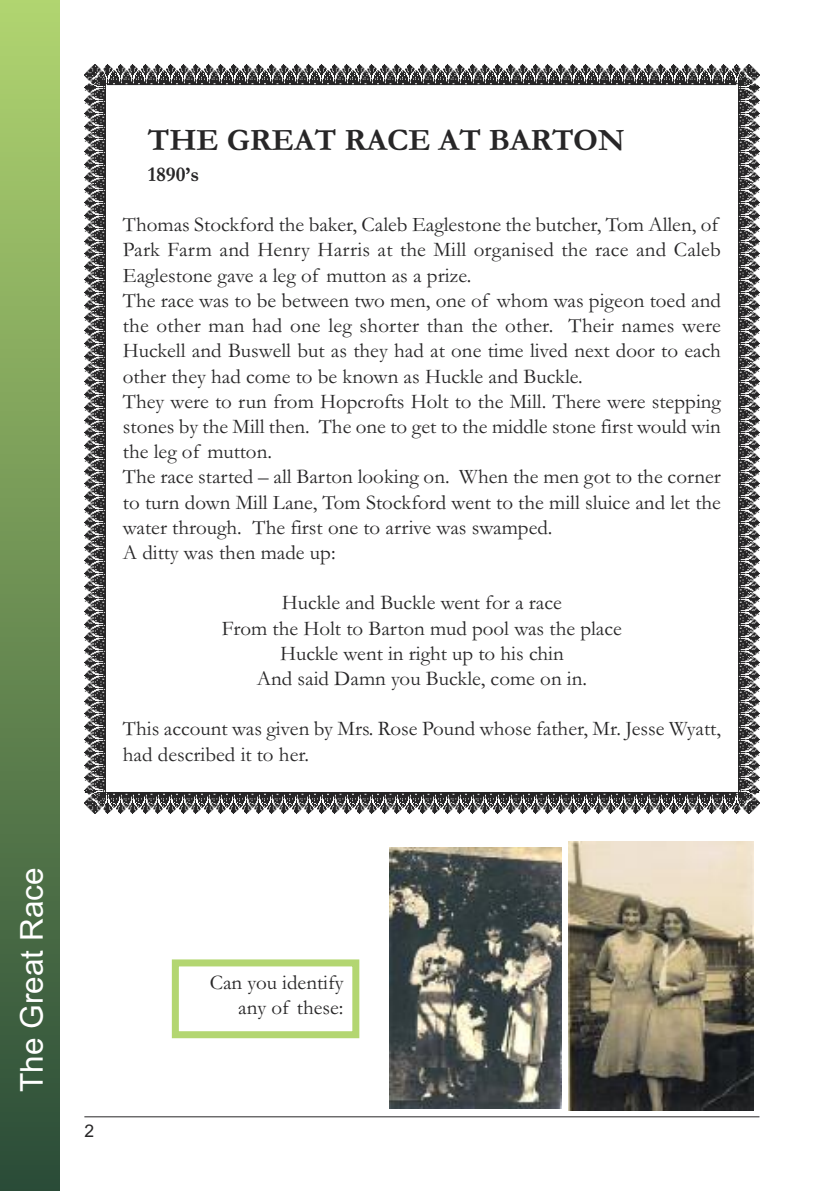
<style>
.page{position:relative;width:829px;height:1191px;background:#fff}
.page>*{position:absolute;margin:0;border:0;box-sizing:border-box;transform-origin:0 0}
.t1{font:700 31.5px "Garamond";color:#272627}
.t2{font:31.5px "Arial";color:#fff}
.t3{font:21px/25.2px "Garamond";color:#272627}
.t4{font:700 21px "Garamond";color:#272627}
.t5{font:17.5px "Arial";color:#272627}
</style>
<div class="page">
<img style="left:105px;top:65px;width:633px;height:21px">
<img style="left:84px;top:65px;width:21px;height:749px">
<img style="left:738px;top:65px;width:21px;height:728px">
<img style="left:105px;top:793px;width:654px;height:21px">
<div style="left:0;top:0;width:60px;height:1191px;background:linear-gradient(to bottom,#b1d570,#2a4b38)"></div>
<hr style="left:84px;top:1116px;width:675px;height:1px;background:#272627">
<img style="left:568px;top:841px;width:185px;height:269px">
<img style="left:390px;top:847px;width:171px;height:261px">
<div style="left:172px;top:959px;width:187px;height:79px;border:7px solid #b3d671"></div>
<h1 class="t1" style="left:148px;top:121px;width:478px">THE GREAT RACE AT BARTON</h1>
<p class="t4" style="left:148px;top:161px;width:53px">1890’s</p>
<p class="t3" style="left:123px;top:211px;width:599px">Thomas Stockford the baker, Caleb Eaglestone the butcher, Tom Allen, of Park Farm and Henry Harris at the Mill organised the race and Caleb Eaglestone gave a leg of mutton as a prize.<br>The race was to be between two men, one of whom was pigeon toed and the other man had one leg shorter than the other. Their names were Huckell and Buswell but as they had at one time lived next door to each other they had come to be known as Huckle and Buckle.<br>They were to run from Hopcrofts Holt to the Mill. There were stepping stones by the Mill then. The one to get to the middle stone first would win the leg of mutton.<br>The race started – all Barton looking on. When the men got to the corner to turn down Mill Lane, Tom Stockford went to the mill sluice and let the water through. The first one to arrive was swamped.<br>A ditty was then made up:</p>
<p class="t3" style="left:222px;top:589px;width:401px;text-align:center">Huckle and Buckle went for a race<br>From the Holt to Barton mud pool was the place Huckle went in right up to his chin<br>And said Damn you Buckle, come on in.</p>
<p class="t3" style="left:123px;top:715px;width:599px">This account was given by Mrs. Rose Pound whose father, Mr. Jesse Wyatt, had described it to her.</p>
<h1 class="t2" style="left:13px;top:1091px;width:226px;rotate:-90deg">The Great Race</h1>
<p class="t5" style="left:84px;top:1120px;width:11px">2</p>
<p class="t3" style="left:210px;top:969px;width:135px;text-align:right">Can you identify any of these:</p>
</div>
